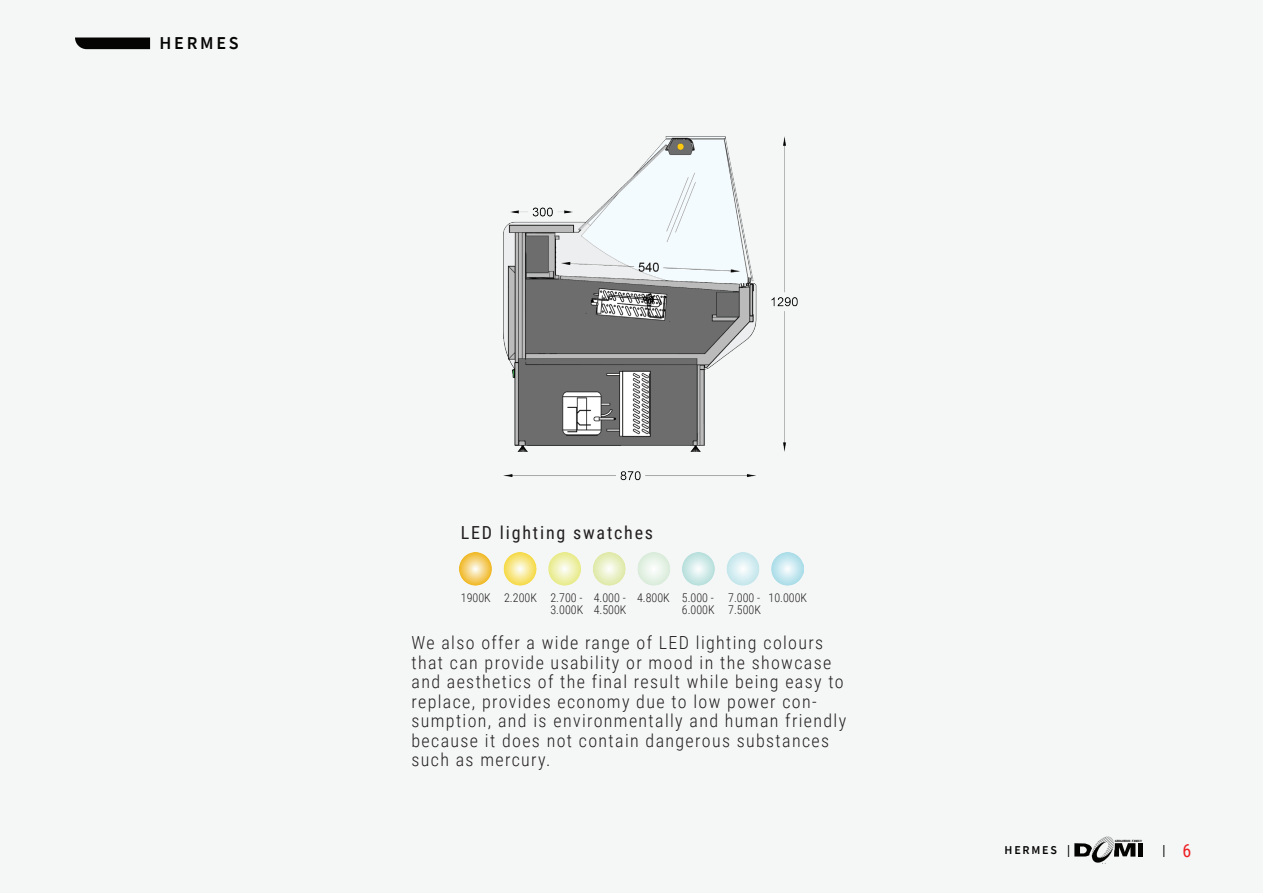
<style>
.page{position:relative;width:1263px;height:893px;background:#f5f7f7}
.page>*{position:absolute;margin:0;border:0;box-sizing:border-box;transform-origin:0 0}
.t1{font:600 18.15px "Source Sans Pro";letter-spacing:.15em;color:#040503}
.t2{font:300 18px/19.5px "Roboto Condensed";letter-spacing:.075em;color:#231f20}
.t3{font:18px "Roboto Condensed";letter-spacing:.1em;color:#231f20}
.t4{font:18px "Roboto Condensed";color:#ee1f23}
.t5{font:300 12px/12px "Roboto Condensed";color:#231f20;text-align:right}
.t6{font:600 12px "Source Sans Pro";letter-spacing:.15em;color:#040503}
.t7{font:italic 700 3.15px "Britannic";color:#040503}
</style>
<div class="page">
<svg style="left:75px;top:38px;width:75px;height:11px"></svg>
<div style="left:1138px;top:843px;width:5px;height:14px;background:#040503"></div>
<svg style="left:1074px;top:836px;width:61px;height:28px"></svg>
<img style="left:503px;top:137px;width:295px;height:344px">
<img style="left:459px;top:552px;width:344px;height:34px">
<p class="t1" style="left:159px;top:31px;width:81px">HERMES</p>
<p class="t3" style="left:461px;top:520px;width:194px">LED lighting swatches</p>
<p class="t5" style="left:461px;top:591px;width:124px">1900Κ 2.200Κ 2.700 -<br>3.000Κ</p>
<p class="t5" style="left:594px;top:591px;width:34px;text-align:left">4.000 -<br>4.500Κ</p>
<p class="t5" style="left:637px;top:591px;width:79px">4.800Κ 5.000 -<br>6.000Κ</p>
<p class="t5" style="left:728px;top:591px;width:34px;text-align:left">7.000 -<br>7.500Κ</p>
<p class="t5" style="left:768px;top:591px;width:40px">10.000Κ</p>
<p class="t2" style="left:411px;top:632px;width:436px">We also offer a wide range of LED lighting colours that can provide usability or mood in the showcase and aesthetics of the final result while being easy to replace, provides economy due to low power con&shy;sumption, and is environmentally and human friendly because it does not contain dangerous substances such as mercury.</p>
<p class="t7" style="left:1115px;top:839px;width:29px">GRIGORIOU FAMILY</p>
<p class="t6" style="left:1004px;top:843px;width:67px">HERMES |</p>
<p class="t6" style="left:1162px;top:843px;width:5px">|</p>
<p class="t4" style="left:1182px;top:838px;width:10px">6</p>
</div>
